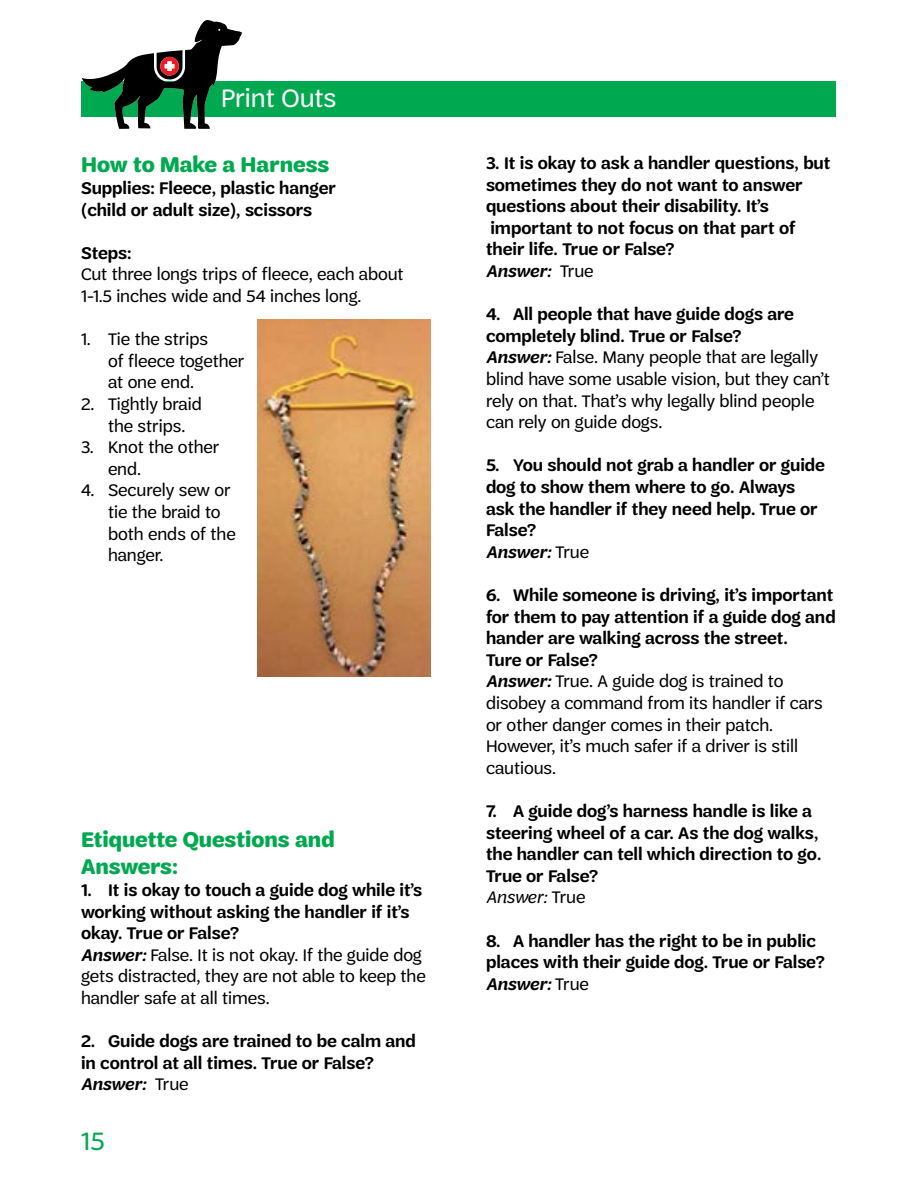
<style>
.page{position:relative;width:918px;height:1188px;background:#fff}
.page>*{position:absolute;margin:0;border:0;box-sizing:border-box;transform-origin:0 0}
.t1{font:27px "Trefoil Sans";color:#fff}
.t2{font:27px "Trefoil Sans";color:#00a94f}
.t3{font:700 22.5px/27px "Trefoil Sans";color:#00a94f}
.t4{font:18px/21.6px "Trefoil Sans";color:#000}
.t5{font:600 18px/21.6px "Trefoil Sans";color:#000}
.s1{font-weight:600}
.s2{font-weight:600;font-style:italic}
.s3{font-style:italic}
.s4{font-weight:400}
.s5{font-weight:400;font-style:italic}
</style>
<div class="page">
<div style="left:82px;top:82px;width:754px;height:35px;background:#00a94f"></div>
<svg style="left:82px;top:20px;width:160px;height:109px"></svg>
<img style="left:258px;top:320px;width:173px;height:356px">
<h1 class="t1" style="left:221px;top:84px;width:117px">Print Outs</h1>
<p class="t3" style="left:81px;top:151px;width:250px">How to Make a Harness</p>
<p class="t5" style="left:81px;top:177px;width:257px">Supplies: Fleece, plastic hanger (child or adult size), scissors</p>
<p class="t5" style="left:81px;top:242px;width:52px">Steps:</p>
<p class="t4" style="left:81px;top:264px;width:324px">Cut three longs trips of fleece, each about<br>1-1.5 inches wide and 54 inches long.</p>
<p class="t4" style="left:108px;top:328px;width:138px;text-indent:-27px">1. Tie the strips<br>of fleece together at one end.</p>
<p class="t4" style="left:81px;top:393px;width:122px;text-align:center">2. Tightly braid the strips.</p>
<p class="t4" style="left:108px;top:436px;width:113px;text-indent:-27px">3. Knot the other end.</p>
<p class="t4" style="left:108px;top:480px;width:129px;text-indent:-27px">4. Securely sew or tie the braid to both ends of the hanger.</p>
<p class="t3" style="left:81px;top:826px;width:255px">Etiquette Questions and<br>Answers:</p>
<p class="t4" style="left:81px;top:879px;width:346px"><span class="s1">1. It is okay to touch a guide dog while it’s working without asking the handler if it’s okay. True or False?<br></span><span class="s2">Answer:</span> False. It is not okay. If the guide dog gets distracted, they are not able to keep the handler safe at all times.</p>
<p class="t5" style="left:81px;top:1030px;width:336px">2. Guide dogs are trained to be calm and in control at all times. True or False?<br><span class="s3">Answer:</span> <span class="s4">True</span></p>
<h1 class="t2" style="left:81px;top:1126px;width:25px">15</h1>
<p class="t5" style="left:486px;top:152px;width:346px">3. It is okay to ask a handler questions, but sometimes they do not want to answer questions about their disability. It’s important to not focus on that part of their life. True or False?<br><span class="s3">Answer:</span> <span class="s4">True</span></p>
<p class="t4" style="left:486px;top:303px;width:345px"><span class="s1">4. All people that have guide dogs are completely blind. True or False?<br></span><span class="s2">Answer:</span> False. Many people that are legally blind have some usable vision, but they can’t rely on that. That’s why legally blind people can rely on guide dogs.</p>
<p class="t5" style="left:486px;top:455px;width:341px">5. You should not grab a handler or guide dog to show them where to go. Always ask the handler if they need help. True or<br>False?<br><span class="s3">Answer:</span> <span class="s4">True</span></p>
<p class="t4" style="left:486px;top:584px;width:351px"><span class="s1">6. While someone is driving, it’s important for them to pay attention if a guide dog and hander are walking across the street.<br>Ture or False?<br></span><span class="s2">Answer:</span> True. A guide dog is trained to disobey a command from its handler if cars or other danger comes in their patch.<br>However, it’s much safer if a driver is still cautious.</p>
<p class="t5" style="left:486px;top:800px;width:337px">7. A guide dog’s harness handle is like a steering wheel of a car. As the dog walks, the handler can tell which direction to go.<br>True or False?<br><span class="s5">Answer:</span> <span class="s4">True</span></p>
<p class="t5" style="left:486px;top:930px;width:340px">8. A handler has the right to be in public places with their guide dog. True or False?<br><span class="s3">Answer:</span> <span class="s4">True</span></p>
</div>
